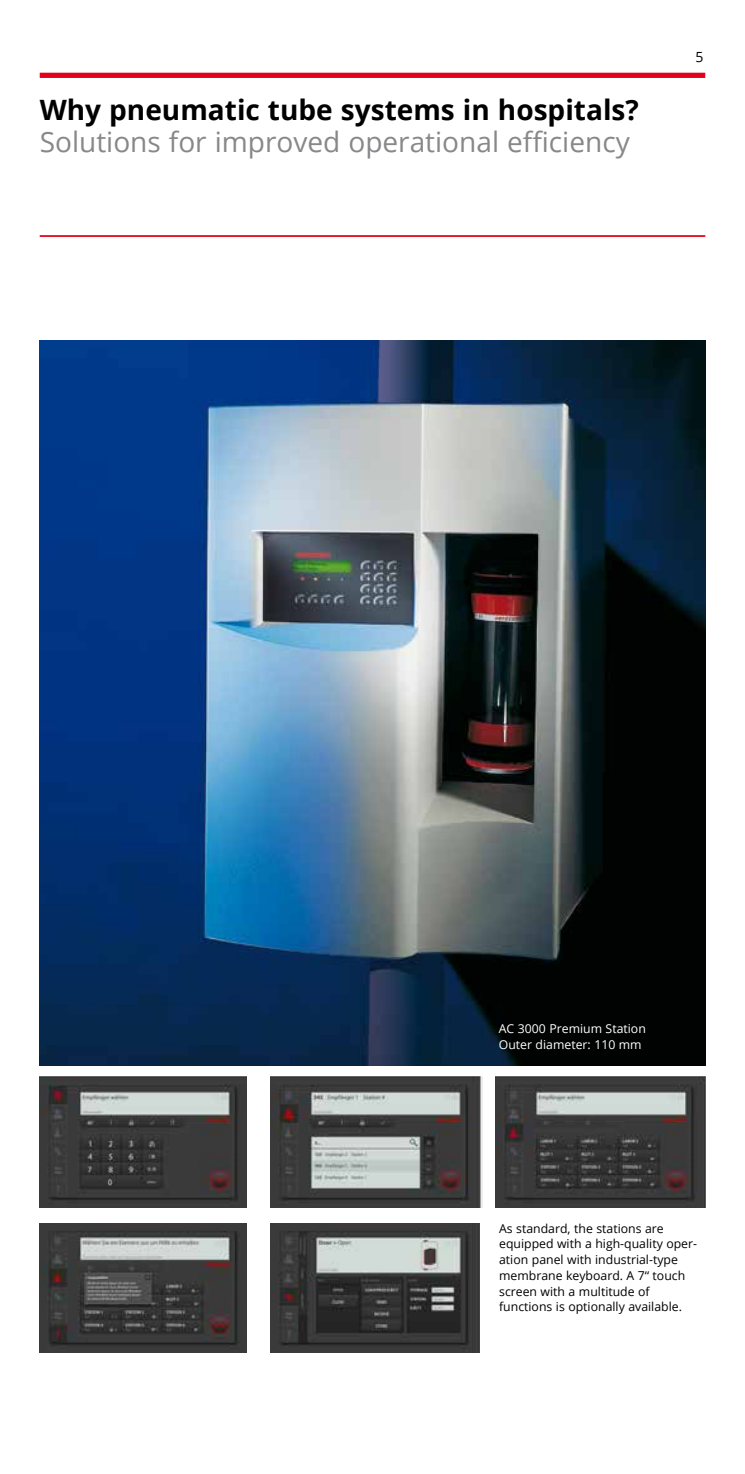
<style>
.page{position:relative;width:745px;height:1474px;background:#fff}
.page>*{position:absolute;margin:0;border:0;box-sizing:border-box;transform-origin:0 0}
.t1{font:28px "Open Sans";color:#87888a}
.t2{font:700 28px "Open Sans";color:#000}
.t3{font:14px "Open Sans";color:#000}
.t4{font:12.25px/15.8px "Open Sans";color:#000}
.t5{font:12.25px/15.8px "Open Sans";color:#fff}
</style>
<div class="page">
<img style="left:40px;top:341px;width:664px;height:724px">
<img style="left:40px;top:1076px;width:207px;height:131px">
<img style="left:270px;top:1076px;width:212px;height:131px">
<img style="left:495px;top:1076px;width:209px;height:131px">
<img style="left:270px;top:1223px;width:209px;height:129px">
<img style="left:40px;top:1223px;width:207px;height:129px">
<div style="left:40px;top:73px;width:664px;height:5px;background:#e2001a"></div>
<hr style="left:40px;top:235px;width:664px;height:2px;background:#e2001a">
<h1 class="t2" style="left:40px;top:90px;width:600px">Why pneumatic tube systems in hospitals?</h1>
<h1 class="t1" style="left:40px;top:122px;width:591px">Solutions for improved operational efficiency</h1>
<p class="t3" style="left:695px;top:47px;width:10px">5</p>
<p class="t5" style="left:498px;top:1020px;width:148px">AC 3000 Premium Station<br>Outer diameter: 110 mm</p>
<p class="t4" style="left:499px;top:1219px;width:199px">As standard, the stations are equipped with a high-quality oper&shy;ation panel with industrial-type membrane keyboard. A 7‘‘ touch screen with a multitude of functions is optionally available.</p>
</div>
